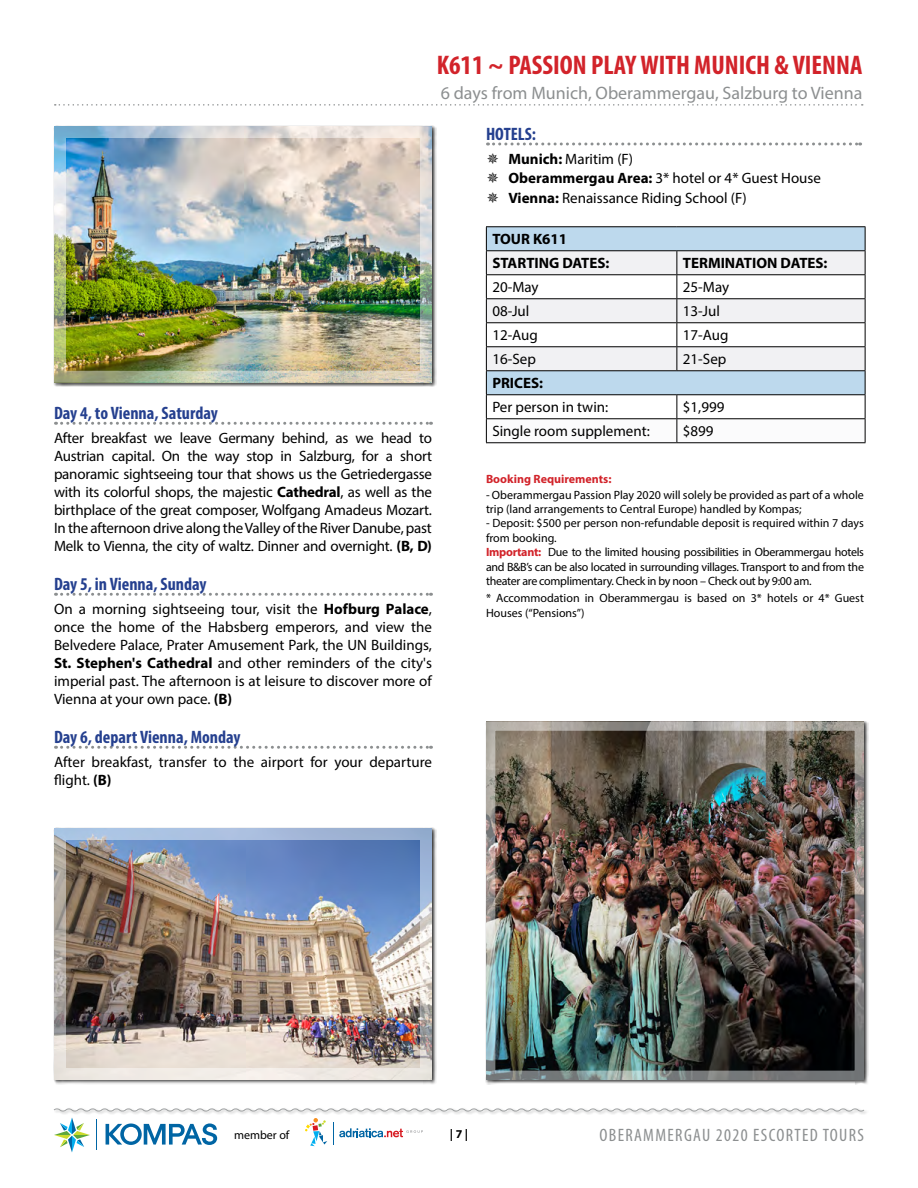
<style>
.page{position:relative;width:918px;height:1188px;background:#fff}
.page>*{position:absolute;margin:0;border:0;box-sizing:border-box;transform-origin:0 0}
.Cruise_Title{font:700 condensed 27px "Myriad Pro";color:#d2232a}
.Itinerary_title{font:700 condensed 18px "Myriad Pro";color:#25408f}
.Subtitle{font:18px "Myriad Pro";color:#8c8f90}
.t1{font:condensed 18px "Myriad Pro";letter-spacing:.075em;color:#8c8f90}
.Text{font:15px/18px "Myriad Pro";color:#000;text-align:justify}
.t2{font:700 15px "Myriad Pro";color:#000}
.Note{font:12px/14.4px "Myriad Pro";color:#000}
.Features{font:700 12px "Myriad Pro";color:#d2232a}
.t3{font:700 12px "Myriad Pro";color:#000}
.s1{font-weight:700}
.s2{font-weight:700;color:#d2232a}
</style>
<div class="page">
<svg style="left:55px;top:104px;width:808px;height:2px"></svg>
<svg style="left:56px;top:422px;width:375px;height:3px"></svg>
<svg style="left:56px;top:593px;width:375px;height:3px"></svg>
<svg style="left:56px;top:746px;width:375px;height:3px"></svg>
<svg style="left:488px;top:142px;width:373px;height:4px"></svg>
<hr style="left:486px;top:226px;width:191px;height:1px;background:#000">
<hr style="left:677px;top:226px;width:189px;height:1px;background:#000">
<svg style="left:486px;top:227px;width:380px;height:215px"></svg>
<hr style="left:486px;top:442px;width:191px;height:1px;background:#000">
<hr style="left:677px;top:442px;width:189px;height:1px;background:#000">
<div style="left:53px;top:125px;width:383px;height:262px;background:#000;opacity:.75"></div>
<img style="left:67px;top:139px;width:352px;height:231px">
<div style="left:54px;top:126px;width:378px;height:257px;border:12px solid #8c8f90"></div>
<div style="left:53px;top:827px;width:383px;height:257px;background:#000;opacity:.75"></div>
<img style="left:67px;top:841px;width:352px;height:226px">
<div style="left:54px;top:828px;width:378px;height:252px;border:12px solid #8c8f90"></div>
<div style="left:485px;top:721px;width:383px;height:363px;background:#000;opacity:.75"></div>
<img style="left:496px;top:731px;width:358px;height:339px">
<div style="left:486px;top:721px;width:378px;height:359px;border:9px solid #8c8f90"></div>
<svg style="left:54px;top:1108px;width:811px;height:44px"></svg>
<p class="Cruise_Title" style="left:437px;top:48px;width:427px">K611 ~ PASSION PLAY WITH MUNICH &amp; VIENNA</p>
<p class="Subtitle" style="left:441px;top:82px;width:423px">6 days from Munich, Oberammergau, Salzburg to Vienna</p>
<p class="Itinerary_title" style="left:54px;top:402px;width:165px">Day 4, to Vienna, Saturday</p>
<p class="Text" style="left:54px;top:429px;width:380px">After breakfast we leave Germany behind, as we head to Austrian capital. On the way stop in Salzburg, for a short panoramic sightseeing tour that shows us the Getriedergasse with its colorful shops, the majestic <span class="s1">Cathedral</span>, as well as the birthplace of the great composer, Wolfgang Amadeus Mozart.<br>In the afternoon drive along the Valley of the River Danube, past Melk to Vienna, the city of waltz. Dinner and overnight. <span class="s1">(B, D)</span></p>
<p class="Itinerary_title" style="left:54px;top:573px;width:154px">Day 5, in Vienna, Sunday</p>
<p class="Text" style="left:54px;top:600px;width:380px">On a morning sightseeing tour, visit the <span class="s1">Hofburg Palace</span>, once the home of the Habsberg emperors, and view the Belvedere Palace, Prater Amusement Park, the UN Buildings, <span class="s1">St. Stephen's Cathedral</span> and other reminders of the city's imperial past. The afternoon is at leisure to discover more of Vienna at your own pace. <span class="s1">(B)</span></p>
<p class="Itinerary_title" style="left:54px;top:726px;width:188px">Day 6, depart Vienna, Monday</p>
<p class="Text" style="left:54px;top:753px;width:379px">After breakfast, transfer to the airport for your departure flight. <span class="s1">(B)</span></p>
<p class="Itinerary_title" style="left:486px;top:122px;width:52px">HOTELS:</p>
<p class="Text" style="left:508px;top:149px;width:126px"><span class="s1">Munich:</span> Maritim (F)</p>
<p class="Text" style="left:508px;top:169px;width:314px"><span class="s1">Oberammergau Area:</span> 3* hotel or 4* Guest House</p>
<p class="Text" style="left:508px;top:188px;width:240px"><span class="s1">Vienna:</span> Renaissance Riding School (F)</p>
<p class="t2" style="left:492px;top:230px;width:76px">TOUR K611</p>
<p class="t2" style="left:492px;top:254px;width:119px">STARTING DATES:</p>
<p class="t2" style="left:683px;top:254px;width:146px">TERMINATION DATES:</p>
<p class="Text" style="left:492px;top:278px;width:48px">20-May</p>
<p class="Text" style="left:683px;top:278px;width:48px">25-May</p>
<p class="Text" style="left:492px;top:302px;width:39px">08-Jul</p>
<p class="Text" style="left:683px;top:302px;width:39px">13-Jul</p>
<p class="Text" style="left:492px;top:326px;width:47px">12-Aug</p>
<p class="Text" style="left:683px;top:326px;width:47px">17-Aug</p>
<p class="Text" style="left:492px;top:350px;width:45px">16-Sep</p>
<p class="Text" style="left:683px;top:350px;width:45px">21-Sep</p>
<p class="t2" style="left:492px;top:374px;width:52px">PRICES:</p>
<p class="Text" style="left:492px;top:398px;width:117px">Per person in twin:</p>
<p class="Text" style="left:683px;top:398px;width:43px">$1,999</p>
<p class="Text" style="left:492px;top:422px;width:159px">Single room supplement:</p>
<p class="Text" style="left:683px;top:422px;width:32px">$899</p>
<p class="Features" style="left:486px;top:471px;width:127px">Booking Requirements:</p>
<p class="Note" style="left:486px;top:487px;width:379px">- Oberammergau Passion Play 2020 will solely be provided as part of a whole trip (land arrangements to Central Europe) handled by Kompas;</p>
<p class="Note" style="left:486px;top:516px;width:379px">- Deposit: $500 per person non-refundable deposit is required within 7 days from booking.</p>
<p class="Note" style="left:486px;top:545px;width:380px;text-align:justify"><span class="s2">Important:</span> Due to the limited housing possibilities in Oberammergau hotels and B&amp;B’s can be also located in surrounding villages. Transport to and from the theater are complimentary. Check in by noon – Check out by 9:00 am.</p>
<p class="Note" style="left:486px;top:591px;width:380px">* Accommodation in Oberammergau is based on 3* hotels or 4* Guest<br>Houses (“Pensions”)</p>
<p class="Note" style="left:234px;top:1127px;width:57px">member of</p>
<p class="t3" style="left:450px;top:1126px;width:20px">| 7 |</p>
<p class="t1" style="left:599px;top:1124px;width:266px">OBERAMMERGAU 2020 ESCORTED TOURS</p>
</div>
